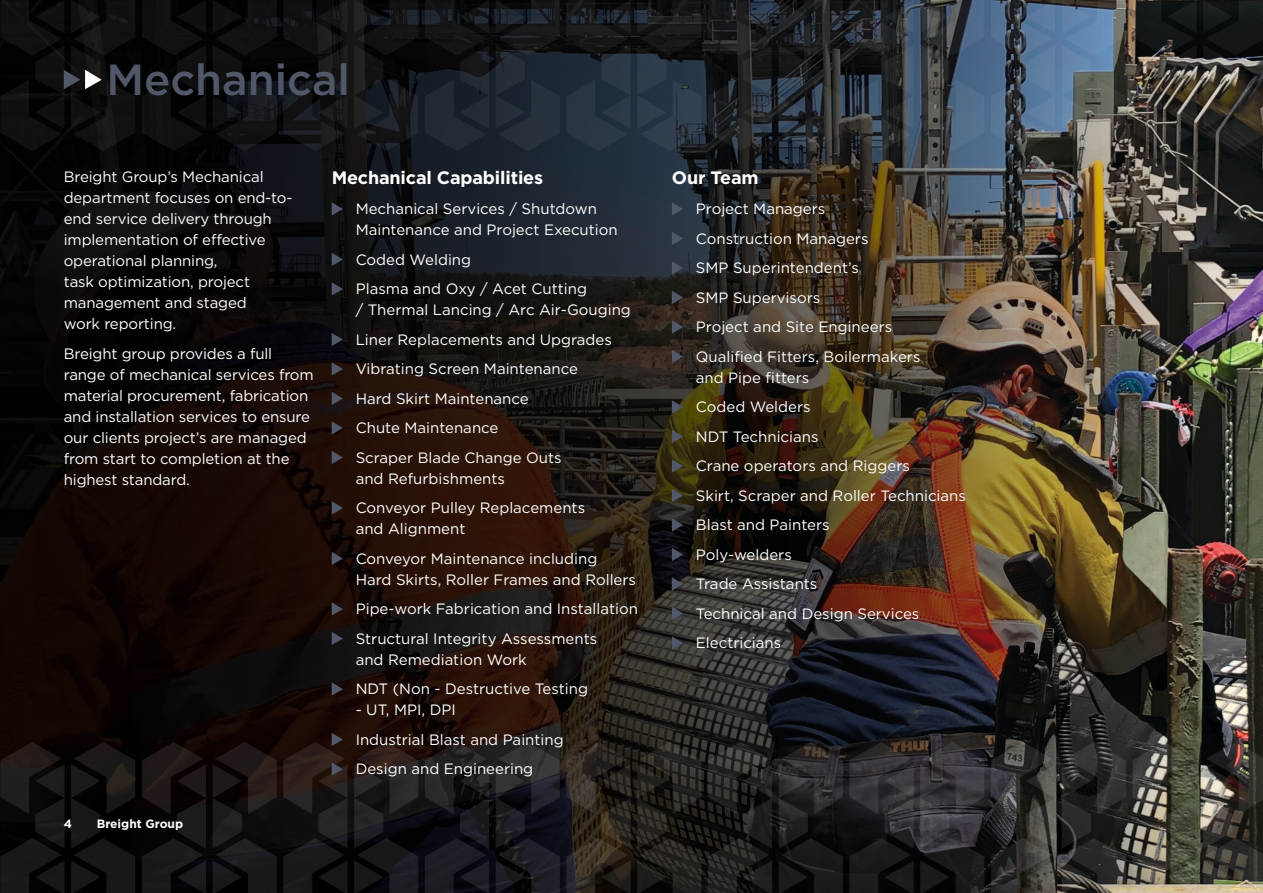
<style>
.page{position:relative;width:1263px;height:893px;background:#fff}
.page>*{position:absolute;margin:0;border:0;box-sizing:border-box;transform-origin:0 0}
.t1{font:500 43.5px "Gotham";color:#51586a}
.t2{font:700 18px "Gotham";letter-spacing:-.01em;color:#fff}
.t3{font:15px/21px "Gotham";color:#fff}
.t4{font:700 12px "Gotham";color:#fff}
</style>
<div class="page">
<img style="left:1212px;top:151px;width:51px;height:591px">
<img style="left:1106px;top:151px;width:106px;height:591px">
<img style="left:0;top:151px;width:1106px;height:591px">
<img style="left:0;top:0;width:1263px;height:151px">
<svg style="left:64px;top:70px;width:38px;height:19px"></svg>
<img style="left:0;top:742px;width:1263px;height:151px">
<svg style="left:332px;top:202px;width:11px;height:13px"></svg>
<svg style="left:332px;top:253px;width:11px;height:13px"></svg>
<svg style="left:332px;top:282px;width:11px;height:13px"></svg>
<svg style="left:332px;top:333px;width:11px;height:13px"></svg>
<svg style="left:332px;top:362px;width:11px;height:13px"></svg>
<svg style="left:332px;top:392px;width:11px;height:13px"></svg>
<svg style="left:332px;top:421px;width:11px;height:14px"></svg>
<svg style="left:332px;top:451px;width:11px;height:13px"></svg>
<svg style="left:332px;top:501px;width:11px;height:14px"></svg>
<svg style="left:332px;top:552px;width:11px;height:13px"></svg>
<svg style="left:332px;top:602px;width:11px;height:14px"></svg>
<svg style="left:332px;top:632px;width:11px;height:13px"></svg>
<svg style="left:332px;top:682px;width:11px;height:14px"></svg>
<svg style="left:332px;top:733px;width:11px;height:13px"></svg>
<svg style="left:332px;top:762px;width:11px;height:14px"></svg>
<svg style="left:672px;top:202px;width:11px;height:13px"></svg>
<svg style="left:672px;top:232px;width:11px;height:13px"></svg>
<svg style="left:672px;top:261px;width:11px;height:13px"></svg>
<svg style="left:672px;top:291px;width:11px;height:13px"></svg>
<svg style="left:672px;top:320px;width:11px;height:13px"></svg>
<svg style="left:672px;top:350px;width:11px;height:13px"></svg>
<svg style="left:672px;top:400px;width:11px;height:14px"></svg>
<svg style="left:672px;top:430px;width:11px;height:13px"></svg>
<svg style="left:672px;top:459px;width:11px;height:14px"></svg>
<svg style="left:672px;top:489px;width:11px;height:13px"></svg>
<svg style="left:672px;top:518px;width:11px;height:14px"></svg>
<svg style="left:672px;top:548px;width:11px;height:13px"></svg>
<svg style="left:672px;top:577px;width:11px;height:14px"></svg>
<svg style="left:672px;top:607px;width:11px;height:13px"></svg>
<svg style="left:672px;top:636px;width:11px;height:14px"></svg>
<p class="t1" style="left:106px;top:51px;width:245px">Mechanical</p>
<p class="t3" style="left:64px;top:166px;width:230px">Breight Group’s Mechanical department focuses on end-to&shy;end service delivery through implementation of effective operational planning,<br>task optimization, project management and staged<br>work reporting.</p>
<p class="t3" style="left:64px;top:342px;width:251px">Breight group provides a full range of mechanical services from material procurement, fabrication and installation services to ensure our clients project’s are managed from start to completion at the highest standard.</p>
<p class="t4" style="left:64px;top:816px;width:10px">4</p>
<p class="t4" style="left:97px;top:816px;width:88px">Breight Group</p>
<p class="t2" style="left:332px;top:166px;width:213px">Mechanical Capabilities</p>
<p class="t3" style="left:356px;top:198px;width:264px">Mechanical Services / Shutdown<br>Maintenance and Project Execution</p>
<p class="t3" style="left:356px;top:248px;width:117px">Coded Welding</p>
<p class="t3" style="left:356px;top:278px;width:277px">Plasma and Oxy / Acet Cutting<br>/ Thermal Lancing / Arc Air-Gouging</p>
<p class="t3" style="left:356px;top:328px;width:258px">Liner Replacements and Upgrades</p>
<p class="t3" style="left:356px;top:358px;width:224px">Vibrating Screen Maintenance</p>
<p class="t3" style="left:356px;top:387px;width:175px">Hard Skirt Maintenance</p>
<p class="t3" style="left:356px;top:417px;width:144px">Chute Maintenance</p>
<p class="t3" style="left:356px;top:446px;width:207px">Scraper Blade Change Outs and Refurbishments</p>
<p class="t3" style="left:356px;top:497px;width:231px">Conveyor Pulley Replacements and Alignment</p>
<p class="t3" style="left:356px;top:547px;width:282px">Conveyor Maintenance including<br>Hard Skirts, Roller Frames and Rollers</p>
<p class="t3" style="left:356px;top:598px;width:284px">Pipe-work Fabrication and Installation</p>
<p class="t3" style="left:356px;top:627px;width:243px">Structural Integrity Assessments and Remediation Work</p>
<p class="t3" style="left:356px;top:678px;width:234px">NDT (Non - Destructive Testing</p>
<p class="t3" style="left:356px;top:699px;width:102px">- UT, MPI, DPI</p>
<p class="t3" style="left:356px;top:728px;width:210px">Industrial Blast and Painting</p>
<p class="t3" style="left:356px;top:758px;width:179px">Design and Engineering</p>
<p class="t2" style="left:672px;top:166px;width:88px">Our Team</p>
<p class="t3" style="left:696px;top:198px;width:131px">Project Managers</p>
<p class="t3" style="left:696px;top:227px;width:174px">Construction Managers</p>
<p class="t3" style="left:696px;top:257px;width:164px">SMP Superintendent’s</p>
<p class="t3" style="left:696px;top:286px;width:126px">SMP Supervisors</p>
<p class="t3" style="left:696px;top:316px;width:198px">Project and Site Engineers</p>
<p class="t3" style="left:696px;top:345px;width:226px">Qualified Fitters, Boilermakers and Pipe fitters</p>
<p class="t3" style="left:696px;top:396px;width:116px">Coded Welders</p>
<p class="t3" style="left:696px;top:425px;width:124px">NDT Technicians</p>
<p class="t3" style="left:696px;top:455px;width:216px">Crane operators and Riggers</p>
<p class="t3" style="left:696px;top:484px;width:272px">Skirt, Scraper and Roller Technicians</p>
<p class="t3" style="left:696px;top:514px;width:135px">Blast and Painters</p>
<p class="t3" style="left:696px;top:543px;width:97px">Poly-welders</p>
<p class="t3" style="left:696px;top:573px;width:123px">Trade Assistants</p>
<p class="t3" style="left:696px;top:602px;width:225px">Technical and Design Services</p>
<p class="t3" style="left:696px;top:632px;width:87px">Electricians</p>
</div>
